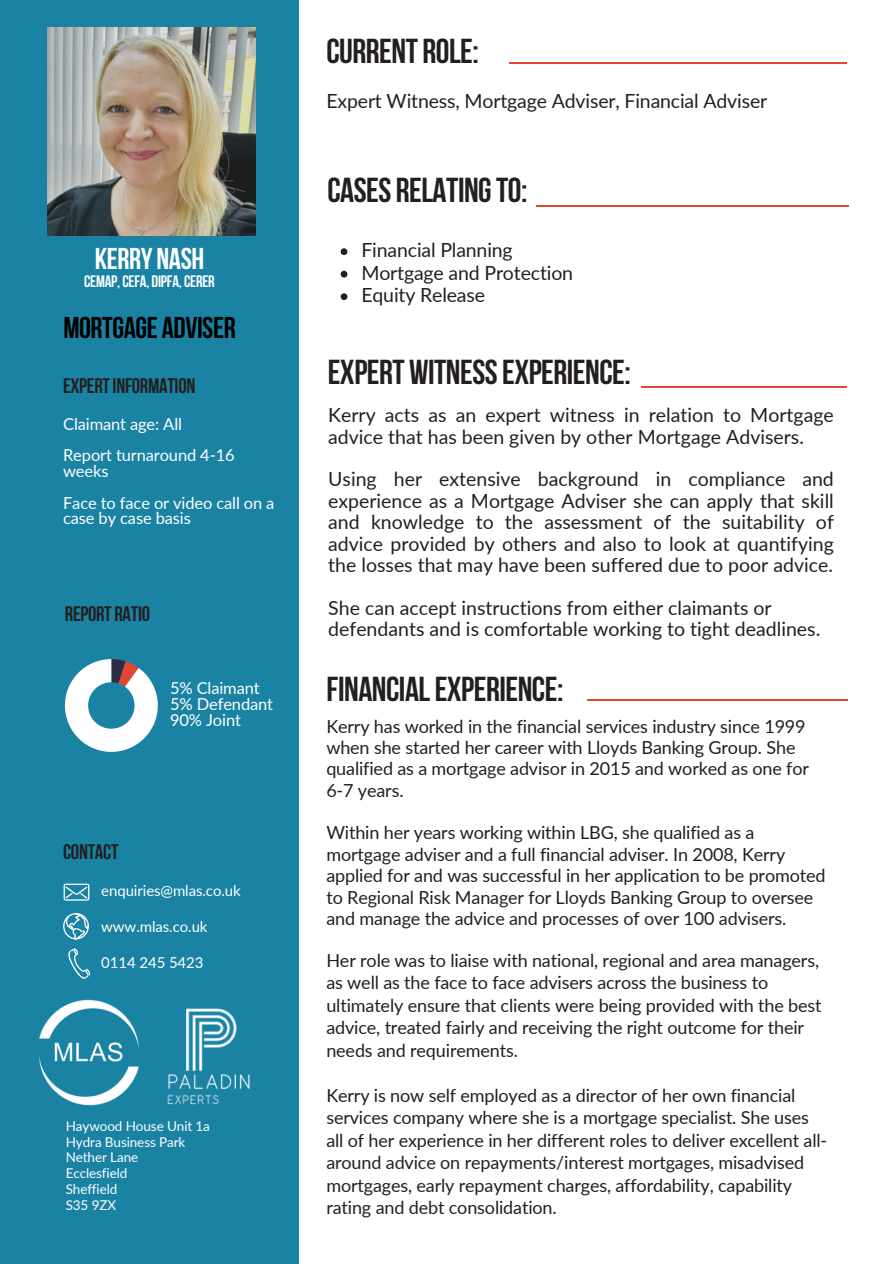
<style>
.page{position:relative;width:894px;height:1264px;background:#fff}
.page>*{position:absolute;margin:0;border:0;box-sizing:border-box;transform-origin:0 0}
.t1{font:700 34.5px "Bebas Neue";letter-spacing:-.015em;color:#231f20}
.t2{font:700 30px "Bebas Neue";letter-spacing:-.015em;color:#000}
.t3{font:700 30px "Bebas Neue";letter-spacing:-.015em;color:#fff}
.t4{font:700 21px "Bebas Neue";letter-spacing:-.015em;color:#231f20}
.t5{font:19.5px/21.3px "Lato";color:#231f20}
.t6{font:18px/22.5px "Lato";letter-spacing:-.01em;color:#231f20}
.t7{font:16.5px/15.8px "Lato";letter-spacing:-.01em;color:#fff}
.t8{font:700 16.5px "Bebas Neue";letter-spacing:-.015em;color:#fff}
.t9{font:15px "Lato";letter-spacing:-.005em;color:#fff}
.t10{font:13.5px/15.8px "Lato";letter-spacing:-.01em;color:#fff}
</style>
<div class="page">
<div style="left:0;top:0;width:298px;height:1263px;background:#1a83a4"></div>
<hr style="left:509px;top:62px;width:337px;height:2px;background:#e24634">
<hr style="left:536px;top:205px;width:312px;height:2px;background:#e24634">
<hr style="left:587px;top:699px;width:259px;height:2px;background:#e24634">
<hr style="left:641px;top:386px;width:206px;height:1px;background:#e24634">
<img style="left:47px;top:27px;width:208px;height:208px">
<img style="left:39px;top:999px;width:100px;height:107px">
<img style="left:167px;top:1008px;width:83px;height:97px">
<svg style="left:340px;top:248px;width:7px;height:7px"></svg>
<svg style="left:340px;top:271px;width:7px;height:6px"></svg>
<svg style="left:340px;top:293px;width:7px;height:7px"></svg>
<svg style="left:63px;top:883px;width:26px;height:56px"></svg>
<svg style="left:65px;top:659px;width:93px;height:93px"></svg>
<h2 class="t3" style="left:95px;top:246px;width:111px">KERRY NASH</h2>
<h2 class="t8" style="left:84px;top:274px;width:132px">CEMAP,CEFA, DIPFA,CERER</h2>
<h5 class="t2" style="left:63px;top:315px;width:174px">MORTGAGE ADVISER</h5>
<p class="t4" style="left:63px;top:377px;width:134px">EXPERTINFORMATION</p>
<p class="t7" style="left:63px;top:415px;width:120px">Claimant age: All</p>
<h2 class="t7" style="left:63px;top:447px;width:173px">Report turnaround 4-16</h2>
<h5 class="t7" style="left:63px;top:462px;width:47px">weeks</h5>
<h5 class="t7" style="left:63px;top:494px;width:213px">Face to face or video call on a</h5>
<h5 class="t7" style="left:63px;top:510px;width:129px">case by case basis</h5>
<h1 class="t4" style="left:65px;top:605px;width:87px">REPORT RATIO</h1>
<p class="t7" style="left:170px;top:680px;width:105px">5% Claimant<br>5% Defendant<br>90% Joint</p>
<p class="t4" style="left:63px;top:843px;width:57px">CONTACT</p>
<h2 class="t9" style="left:101px;top:881px;width:141px">enquiries@mlas.co.uk</h2>
<h2 class="t9" style="left:101px;top:917px;width:108px">www.mlas.co.uk</h2>
<p class="t9" style="left:101px;top:953px;width:104px">0114 245 5423</p>
<p class="t10" style="left:66px;top:1117px;width:146px">Haywood House Unit 1a<br>Hydra Business Park<br>Nether Lane</p>
<p class="t10" style="left:66px;top:1164px;width:63px">Ecclesfield</p>
<p class="t10" style="left:66px;top:1180px;width:53px">Sheffield</p>
<p class="t10" style="left:66px;top:1196px;width:52px">S35 9ZX</p>
<h4 class="t1" style="left:326px;top:37px;width:154px">CURRENT ROLE:</h4>
<p class="t5" style="left:326px;top:89px;width:442px">Expert Witness, Mortgage Adviser, Financial Adviser</p>
<p class="t1" style="left:327px;top:176px;width:201px">CASES RELATINGTO:</p>
<p class="t5" style="left:361px;top:239px;width:153px">Financial Planning</p>
<p class="t5" style="left:361px;top:261px;width:213px">Mortgage and Protection</p>
<h4 class="t5" style="left:361px;top:284px;width:125px">Equity Release</h4>
<p class="t1" style="left:327px;top:358px;width:304px">EXPERTWITNESSEXPERIENCE:</p>
<p class="t5" style="left:328px;top:404px;width:507px">Kerry acts as an expert witness in relation to Mortgage advice that has been given by other Mortgage Advisers.</p>
<p class="t5" style="left:328px;top:468px;width:507px;text-align:justify">Using her extensive background in compliance and experience as a Mortgage Adviser she can apply that skill and knowledge to the assessment of the suitability of advice provided by others and also to look at quantifying the losses that may have been suffered due to poor advice.</p>
<p class="t5" style="left:328px;top:596px;width:493px">She can accept instructions from either claimants or defendants and is comfortable working to tight deadlines.</p>
<p class="t1" style="left:326px;top:675px;width:238px">FINANCIALEXPERIENCE:</p>
<h4 class="t6" style="left:326px;top:715px;width:484px;line-height:21.3px">Kerry has worked in the financial services industry since 1999 when she started her career with Lloyds Banking Group. She qualified as a mortgage advisor in 2015 and worked as one for 6-7 years.</h4>
<p class="t6" style="left:326px;top:821px;width:500px;line-height:21.3px">Within her years working within LBG, she qualified as a mortgage adviser and a full financial adviser. In 2008, Kerry applied for and was successful in her application to be promoted to Regional Risk Manager for Lloyds Banking Group to oversee and manage the advice and processes of over 100 advisers.</p>
<p class="t6" style="left:326px;top:948px;width:496px">Her role was to liaise with national, regional and area managers, as well as the face to face advisers across the business to ultimately ensure that clients were being provided with the best advice, treated fairly and receiving the right outcome for their needs and requirements.</p>
<p class="t6" style="left:326px;top:1083px;width:502px">Kerry is now self employed as a director of her own financial services company where she is a mortgage specialist. She uses all of her experience in her different roles to deliver excellent all&shy;around advice on repayments/interest mortgages, misadvised mortgages, early repayment charges, affordability, capability rating and debt consolidation.</p>
</div>
